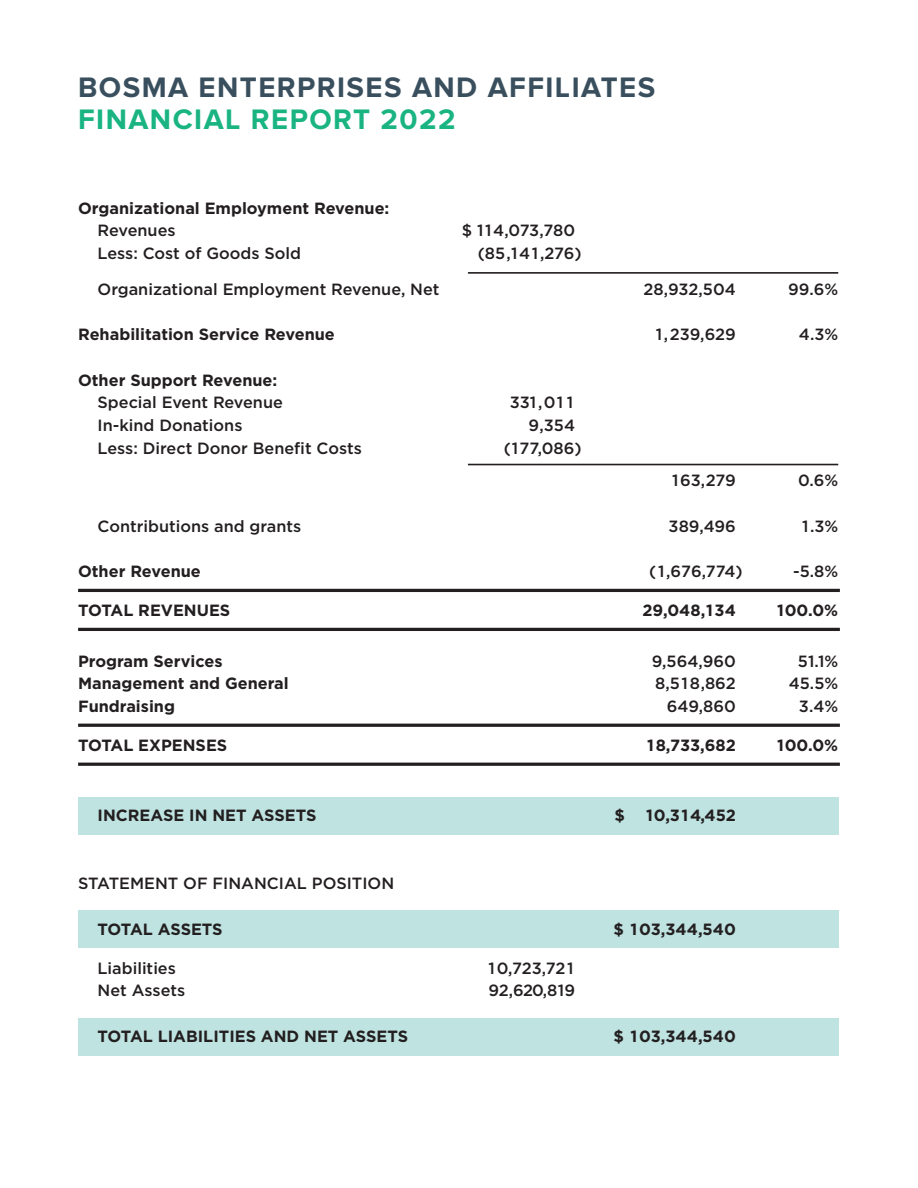
<style>
.page{position:relative;width:918px;height:1188px;background:#fff}
.page>*{position:absolute;margin:0;border:0;box-sizing:border-box;transform-origin:0 0}
.t1{font:700 29.25px "Proxima Nova";letter-spacing:.05em;color:#3a4f5e}
.t2{font:700 29.25px "Proxima Nova";letter-spacing:.05em;color:#19b481}
.t3{font:500 16.2px "Gotham";color:#231f20}
.t4{font:700 16.2px/22.8px "Gotham";color:#231f20}
.s1{font-weight:500}
</style>
<div class="page">
<div style="left:78px;top:797px;width:760px;height:37px;background:#bee3e1"></div>
<div style="left:78px;top:911px;width:760px;height:37px;background:#bee3e1"></div>
<div style="left:78px;top:1018px;width:760px;height:37px;background:#bee3e1"></div>
<hr style="left:468px;top:272px;width:370px;height:2px;background:#231f20">
<hr style="left:468px;top:464px;width:370px;height:1px;background:#231f20">
<hr style="left:78px;top:589px;width:762px;height:3px;background:#231f20">
<hr style="left:78px;top:628px;width:762px;height:3px;background:#231f20">
<hr style="left:78px;top:724px;width:762px;height:3px;background:#231f20">
<hr style="left:78px;top:763px;width:762px;height:3px;background:#231f20">
<p class="t1" style="left:78px;top:70px;width:579px">BOSMA ENTERPRISES AND AFFILIATES</p>
<p class="t2" style="left:78px;top:103px;width:379px">FINANCIAL REPORT 2022</p>
<p class="t4" style="left:98px;top:196px;width:293px;text-indent:-19px">Organizational Employment Revenue:<br><span class="s1">Revenues</span></p>
<p class="t3" style="left:462px;top:220px;width:115px">$ 114,073,780</p>
<p class="t3" style="left:98px;top:243px;width:205px">Less: Cost of Goods Sold</p>
<p class="t3" style="left:478px;top:243px;width:105px">(85,141,276)</p>
<p class="t3" style="left:98px;top:278px;width:343px">Organizational Employment Revenue, Net</p>
<p class="t3" style="left:644px;top:278px;width:94px">28,932,504</p>
<p class="t3" style="left:788px;top:278px;width:51px">99.6%</p>
<p class="t4" style="left:78px;top:323px;width:258px">Rehabilitation Service Revenue</p>
<p class="t3" style="left:656px;top:324px;width:82px">1,239,629</p>
<p class="t3" style="left:799px;top:324px;width:41px">4.3%</p>
<p class="t4" style="left:78px;top:369px;width:201px">Other Support Revenue:</p>
<p class="t3" style="left:98px;top:392px;width:187px">Special Event Revenue</p>
<p class="t3" style="left:510px;top:392px;width:65px">331,01 1</p>
<p class="t3" style="left:98px;top:415px;width:146px">In-kind Donations</p>
<p class="t3" style="left:529px;top:415px;width:48px">9,354</p>
<p class="t3" style="left:98px;top:438px;width:266px">Less: Direct Donor Benefit Costs</p>
<p class="t3" style="left:504px;top:438px;width:79px">(177,086)</p>
<p class="t3" style="left:672px;top:470px;width:65px">163,279</p>
<p class="t3" style="left:798px;top:470px;width:42px">0.6%</p>
<p class="t3" style="left:98px;top:516px;width:205px">Contributions and grants</p>
<p class="t3" style="left:669px;top:516px;width:69px">389,496</p>
<p class="t3" style="left:802px;top:516px;width:38px">1.3%</p>
<p class="t4" style="left:78px;top:560px;width:124px">Other Revenue</p>
<p class="t3" style="left:649px;top:561px;width:95px">(1,676,774)</p>
<p class="t3" style="left:793px;top:561px;width:47px">-5.8%</p>
<p class="t4" style="left:78px;top:599px;width:154px">TOTAL REVENUES</p>
<p class="t4" style="left:642px;top:599px;width:95px">29,048,134</p>
<p class="t4" style="left:777px;top:599px;width:63px">100.0%</p>
<p class="t4" style="left:78px;top:650px;width:146px">Program Services</p>
<p class="t3" style="left:652px;top:650px;width:86px">9,564,960</p>
<p class="t3" style="left:798px;top:650px;width:42px">51.1%</p>
<p class="t4" style="left:78px;top:672px;width:212px">Management and General</p>
<p class="t3" style="left:655px;top:673px;width:82px">8,518,862</p>
<p class="t3" style="left:789px;top:673px;width:51px">45.5%</p>
<p class="t4" style="left:78px;top:695px;width:98px">Fundraising</p>
<p class="t3" style="left:667px;top:696px;width:71px">649,860</p>
<p class="t3" style="left:799px;top:696px;width:41px">3.4%</p>
<p class="t4" style="left:78px;top:734px;width:151px">TOTAL EXPENSES</p>
<p class="t4" style="left:647px;top:734px;width:90px">18,733,682</p>
<p class="t4" style="left:777px;top:734px;width:63px">100.0%</p>
<p class="t4" style="left:98px;top:804px;width:220px">INCREASE IN NET ASSETS</p>
<p class="t4" style="left:615px;top:804px;width:12px">$</p>
<p class="t4" style="left:646px;top:804px;width:91px">10,314,452</p>
<p class="t3" style="left:78px;top:873px;width:318px">STATEMENT OF FINANCIAL POSITION</p>
<p class="t4" style="left:98px;top:918px;width:127px">TOTAL ASSETS</p>
<p class="t4" style="left:614px;top:918px;width:124px">$ 103,344,540</p>
<p class="t3" style="left:98px;top:957px;width:80px">Liabilities</p>
<p class="t3" style="left:489px;top:957px;width:86px">10,723,721</p>
<p class="t3" style="left:98px;top:980px;width:89px">Net Assets</p>
<p class="t3" style="left:488px;top:980px;width:88px">92,620,819</p>
<p class="t4" style="left:98px;top:1025px;width:312px">TOTAL LIABILITIES AND NET ASSETS</p>
<p class="t4" style="left:614px;top:1025px;width:124px">$ 103,344,540</p>
</div>
